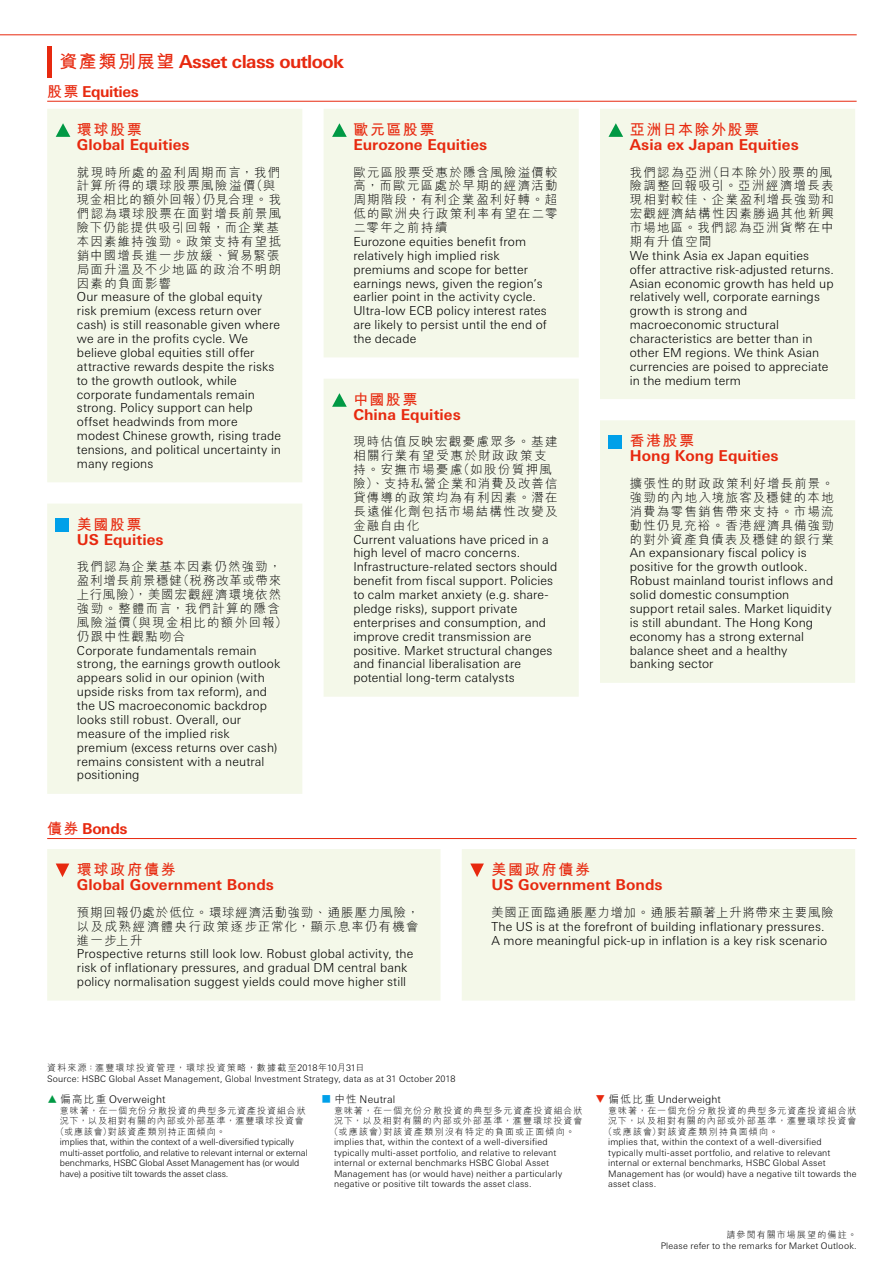
<style>
.page{position:relative;width:893px;height:1263px;background:#fff}
.page>*{position:absolute;margin:0;border:0;box-sizing:border-box;transform-origin:0 0}
.t1{font:700 18px "Univers Nextfor HSBC";letter-spacing:-.03em;color:#e7290f}
.t2{font:700 15px "Univers Nextfor HSBC";letter-spacing:.005em;color:#e7290f}
.t3{font:700 15px "M Hei H Kfor HSBC";letter-spacing:.105em;color:#e7290f}
.t4{font:700 15px "Univers Nextfor HSBC";letter-spacing:-.025em;color:#e7290f}
.t5{font:300 12.3px/13.8px "Univers Nextfor HSBC";letter-spacing:.01em;color:#000}
.t6{font:300 12.3px/13.8px "M Hei H Kfor HSBC";letter-spacing:.105em;color:#000}
.t7{font:300 12.3px "M Hei H Kfor HSBC";letter-spacing:.065em;color:#000}
.t8{font:300 10.5px "Univers Nextfor HSBC";letter-spacing:.015em;color:#000}
.t9{font:300 9px/10.5px "Univers Nextfor HSBC";letter-spacing:.015em;color:#000}
.t10{font:300 9px/10.5px "Univers Nextfor HSBC";letter-spacing:-.01em;color:#000}
.t11{font:300 9px "M Hei H Kfor HSBC";letter-spacing:.115em;color:#000}
.t12{font:300 9px "M Hei H Kfor HSBC";letter-spacing:.14em;color:#000}
.t13{font:300 9px "M Hei H Kfor HSBC";letter-spacing:.095em;color:#000}
.t14{font:300 9px "M Hei H Kfor HSBC";letter-spacing:.135em;color:#000}
.s1{font-family:"M Hei H Kfor HSBC"}
.s2{font-family:"Univers Nextfor HSBC"}
.s3{font-family:"M Hei H Kfor HSBC";color:#094}
.s4{font-family:"M Hei H Kfor HSBC";color:#00a0e9}
.s5{font-family:"M Hei H Kfor HSBC";color:#e7290f}
</style>
<div class="page">
<div style="left:47px;top:109px;width:255px;height:685px;background:#f4f8e9"></div>
<svg style="left:56px;top:123px;width:14px;height:14px"></svg>
<div style="left:56px;top:518px;width:13px;height:14px;background:#00a0e9"></div>
<div style="left:324px;top:109px;width:255px;height:588px;background:#f4f8e9"></div>
<svg style="left:332px;top:123px;width:15px;height:14px"></svg>
<svg style="left:332px;top:393px;width:15px;height:14px"></svg>
<div style="left:600px;top:109px;width:255px;height:574px;background:#f4f8e9"></div>
<svg style="left:608px;top:123px;width:15px;height:14px"></svg>
<div style="left:608px;top:435px;width:14px;height:13px;background:#00a0e9"></div>
<hr style="left:47px;top:47px;width:4px;height:31px;background:#e7290f">
<hr style="left:47px;top:101px;width:810px;height:1px;background:#e7290f">
<div style="left:47px;top:849px;width:394px;height:151px;background:#f4f8e9"></div>
<svg style="left:56px;top:863px;width:13px;height:14px"></svg>
<div style="left:462px;top:849px;width:393px;height:151px;background:#f4f8e9"></div>
<svg style="left:470px;top:863px;width:14px;height:14px"></svg>
<hr style="left:47px;top:838px;width:810px;height:1px;background:#e7290f">
<hr style="left:0;top:34px;width:857px;height:1px;background:#e7290f">
<h1 class="t1" style="left:60px;top:49px;width:286px"><span class="s1">資產類別展望</span> Asset class outlook</h1>
<p class="t4" style="left:47px;top:81px;width:93px"><span class="s1">股票</span> Equities</p>
<p class="t3" style="left:77px;top:119px;width:66px">環球股票</p>
<p class="t2" style="left:77px;top:134px;width:114px">Global Equities</p>
<p class="t6" style="left:77px;top:165px;width:206px">就現時所處的盈利周期而言，我們計算所得的環球股票風險溢價（與現金相比的額外回報）仍見合理。我們認為環球股票在面對增長前景風險下仍能提供吸引回報，而企業基本因素維持強勁。政策支持有望抵銷中國增長進一步放緩、貿易緊張局面升溫及不少地區的政治不明朗因素的負面影響</p>
<p class="t5" style="left:77px;top:289px;width:206px">Our measure of the global equity risk premium (excess return over cash) is still reasonable given where we are in the profits cycle. We believe global equities still offer attractive rewards despite the risks to the growth outlook, while corporate fundamentals remain strong. Policy support can help offset headwinds from more modest Chinese growth, rising trade tensions, and political uncertainty in many regions</p>
<p class="t3" style="left:77px;top:513px;width:66px">美國股票</p>
<p class="t2" style="left:77px;top:529px;width:88px">US Equities</p>
<p class="t6" style="left:77px;top:560px;width:212px">我們認為企業基本因素仍然強勁，盈利增長前景穩健（稅務改革或帶來上行風險），美國宏觀經濟環境依然強勁。整體而言，我們計算的隱含風險溢價（與現金相比的額外回報）仍跟中性觀點吻合</p>
<p class="t5" style="left:77px;top:642px;width:205px">Corporate fundamentals remain strong, the earnings growth outlook appears solid in our opinion (with upside risks from tax reform), and the US macroeconomic backdrop looks still robust. Overall, our measure of the implied risk premium (excess returns over cash) remains consistent with a neutral positioning</p>
<p class="t3" style="left:353px;top:119px;width:83px">歐元區股票</p>
<p class="t2" style="left:353px;top:134px;width:135px">Eurozone Equities</p>
<p class="t6" style="left:353px;top:165px;width:206px;text-align:justify">歐元區股票受惠於隱含風險溢價較高，而歐元區處於早期的經濟活動周期階段，有利企業盈利好轉。超低的歐洲央行政策利率有望在二零二零年之前持續</p>
<p class="t5" style="left:353px;top:234px;width:195px">Eurozone equities benefit from relatively high implied risk premiums and scope for better earnings news, given the region’s earlier point in the activity cycle.<br>Ultra-low ECB policy interest rates are likely to persist until the end of the decade</p>
<p class="t3" style="left:353px;top:388px;width:66px">中國股票</p>
<p class="t2" style="left:353px;top:404px;width:109px">China Equities</p>
<p class="t6" style="left:353px;top:435px;width:206px">現時估值反映宏觀憂慮眾多。基建相關行業有望受惠於財政政策支持。安撫市場憂慮（如股份質押風險）、支持私營企業和消費及改善信貸傳導的政策均為有利因素。潛在長遠催化劑包括市場結構性改變及金融自由化</p>
<p class="t5" style="left:353px;top:531px;width:206px">Current valuations have priced in a high level of macro concerns.<br>Infrastructure-related sectors should benefit from fiscal support. Policies to calm market anxiety (e.g. share&shy;pledge risks), support private enterprises and consumption, and improve credit transmission are positive. Market structural changes and financial liberalisation are potential long-term catalysts</p>
<p class="t2" style="left:47px;top:818px;width:82px"><span class="s1">債券</span> Bonds</p>
<p class="t3" style="left:630px;top:119px;width:131px">亞洲日本除外股票</p>
<p class="t2" style="left:630px;top:134px;width:170px">Asia ex Japan Equities</p>
<p class="t6" style="left:630px;top:165px;width:206px">我們認為亞洲（日本除外）股票的風險調整回報吸引。亞洲經濟增長表現相對較佳、企業盈利增長強勁和宏觀經濟結構性因素勝過其他新興市場地區。我們認為亞洲貨幣在中期有升值空間</p>
<p class="t5" style="left:630px;top:248px;width:206px">We think Asia ex Japan equities offer attractive risk-adjusted returns.<br>Asian economic growth has held up relatively well, corporate earnings growth is strong and macroeconomic structural characteristics are better than in other EM regions. We think Asian currencies are poised to appreciate in the medium term</p>
<p class="t3" style="left:630px;top:430px;width:66px">香港股票</p>
<p class="t2" style="left:630px;top:445px;width:150px">Hong Kong Equities</p>
<p class="t6" style="left:630px;top:476px;width:206px;text-align:justify">擴張性的財政政策利好增長前景。強勁的內地入境旅客及穩健的本地消費為零售銷售帶來支持。市場流動性仍見充裕。香港經濟具備強勁的對外資產負債表及穩健的銀行業</p>
<p class="t5" style="left:630px;top:545px;width:205px">An expansionary fiscal policy is positive for the growth outlook.<br>Robust mainland tourist inflows and solid domestic consumption support retail sales. Market liquidity is still abundant. The Hong Kong economy has a strong external balance sheet and a healthy banking sector</p>
<p class="t3" style="left:77px;top:859px;width:100px">環球政府債券</p>
<p class="t2" style="left:77px;top:874px;width:199px">Global Government Bonds</p>
<p class="t6" style="left:77px;top:905px;width:344px;text-align:justify">預期回報仍處於低位。環球經濟活動強勁、通脹壓力風險，以及成熟經濟體央行政策逐步正常化，顯示息率仍有機會進一步上升</p>
<p class="t5" style="left:77px;top:946px;width:338px">Prospective returns still look low. Robust global activity, the risk of inflationary pressures, and gradual DM central bank policy normalisation suggest yields could move higher still</p>
<p class="t12" style="left:47px;top:1063px;width:319px">資料來源：滙豐環球投資管理，環球投資策略，數據截至<span class="s2">2018</span>年<span class="s2">10</span>月<span class="s2">31</span>日</p>
<p class="t9" style="left:47px;top:1072px;width:410px">Source: HSBC Global Asset Management, Global Investment Strategy, data as at 31 October 2018</p>
<p class="t3" style="left:492px;top:859px;width:100px">美國政府債券</p>
<p class="t2" style="left:492px;top:874px;width:173px">US Government Bonds</p>
<p class="t7" style="left:492px;top:906px;width:344px">美國正面臨通脹壓力增加。通脹若顯著上升將帶來主要風險</p>
<p class="t5" style="left:492px;top:919px;width:337px">The US is at the forefront of building inflationary pressures.<br>A more meaningful pick-up in inflation is a key risk scenario</p>
<p class="t8" style="left:47px;top:1092px;width:120px"><span class="s3">▲</span> <span class="s1">偏高比重</span> Overweight</p>
<p class="t11" style="left:60px;top:1106px;width:247px">意味著，在一個充份分散投資的典型多元資產投資組合狀</p>
<p class="t13" style="left:60px;top:1116px;width:246px">況下，以及相對有關的內部或外部基準，滙豐環球投資會</p>
<p class="t11" style="left:55px;top:1127px;width:172px">（或應該會）對該資產類別持正面傾向。</p>
<p class="t10" style="left:60px;top:1136px;width:249px">implies that, within the context of a well-diversified typically multi-asset portfolio, and relative to relevant internal or external benchmarks, HSBC Global Asset Management has (or would have) a positive tilt towards the asset class.</p>
<p class="t8" style="left:321px;top:1092px;width:75px"><span class="s4">■</span> <span class="s1">中性</span> Neutral</p>
<p class="t11" style="left:334px;top:1106px;width:250px">意味著，在一個充份分散投資的典型多元資產投資組合狀</p>
<p class="t11" style="left:334px;top:1116px;width:250px">況下，以及相對有關的內部或外部基準，滙豐環球投資會</p>
<p class="t11" style="left:329px;top:1127px;width:247px">（或應該會）對該資產類別沒有特定的負面或正面傾向。</p>
<p class="t9" style="left:334px;top:1136px;width:230px">implies that, within the context of a well-diversified typically multi-asset portfolio, and relative to relevant internal or external benchmarks HSBC Global Asset Management has (or would have) neither a particularly negative or positive tilt towards the asset class.</p>
<p class="t8" style="left:595px;top:1092px;width:127px"><span class="s5">▼</span> <span class="s1">偏低比重</span> Underweight</p>
<p class="t11" style="left:608px;top:1106px;width:250px">意味著，在一個充份分散投資的典型多元資產投資組合狀</p>
<p class="t11" style="left:608px;top:1116px;width:250px">況下，以及相對有關的內部或外部基準，滙豐環球投資會</p>
<p class="t14" style="left:604px;top:1127px;width:176px">（或應該會）對該資產類別持負面傾向。</p>
<p class="t9" style="left:608px;top:1136px;width:250px">implies that, within the context of a well-diversified typically multi-asset portfolio, and relative to relevant internal or external benchmarks, HSBC Global Asset Management has (or would) have a negative tilt towards the asset class.</p>
<p class="t11" style="left:726px;top:1230px;width:132px">請參閱有關市場展望的備註。</p>
<p class="t9" style="left:661px;top:1240px;width:197px">Please refer to the remarks for Market Outlook.</p>
</div>
